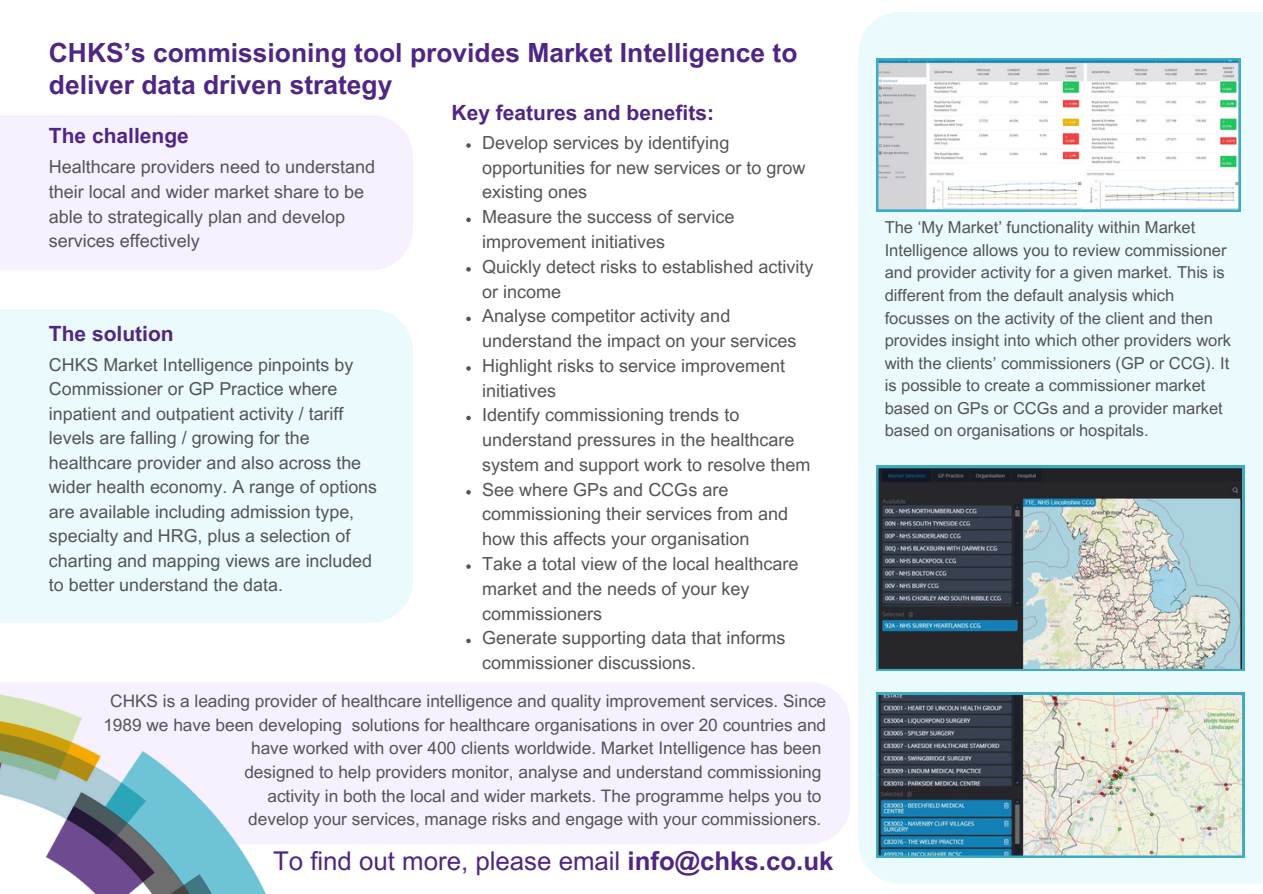
<style>
.page{position:relative;width:1263px;height:894px;background:#fff}
.page>*{position:absolute;margin:0;border:0;box-sizing:border-box;transform-origin:0 0}
.t1{font:700 26.4px/32.2px "Arial MT Pro";color:#4f2683}
.t2{font:25.8px "Arial MT Pro";color:#4f2683}
.t3{font:700 21px "Arial MT Pro";color:#4f2683}
.t4{font:18px/24.8px "Arial MT Pro";color:#545454}
.t5{font:17.85px/24.5px "Arial MT Pro";color:#545454}
.t6{font:17.25px/23.7px "Arial MT Pro";color:#545454;text-align:right}
.t7{font:16.5px/22.5px "Arial MT Pro";color:#545454}
.s1{font-weight:700}
</style>
<div class="page">
<div style="left:858px;top:12px;width:405px;height:871px;background:#ebfafc"></div>
<div style="left:335px;top:682px;width:515px;height:162px;background:#f6f0ff"></div>
<img style="left:0;top:682px;width:335px;height:211px">
<div style="left:0;top:309px;width:413px;height:313px;background:#ebfafc"></div>
<div style="left:0;top:115px;width:413px;height:155px;background:#f6f0ff"></div>
<svg style="left:466px;top:143px;width:5px;height:5px"></svg>
<svg style="left:466px;top:217px;width:5px;height:5px"></svg>
<svg style="left:466px;top:267px;width:5px;height:4px"></svg>
<svg style="left:466px;top:316px;width:5px;height:5px"></svg>
<svg style="left:466px;top:366px;width:5px;height:4px"></svg>
<svg style="left:466px;top:415px;width:5px;height:5px"></svg>
<svg style="left:466px;top:490px;width:5px;height:4px"></svg>
<svg style="left:466px;top:564px;width:5px;height:4px"></svg>
<svg style="left:466px;top:638px;width:5px;height:5px"></svg>
<svg style="left:876px;top:58px;width:365px;height:153px"></svg>
<img style="left:876px;top:466px;width:368px;height:204px">
<img style="left:876px;top:692px;width:368px;height:165px">
<p class="t1" style="left:49px;top:40px;width:750px">CHKS’s commissioning tool provides Market Intelligence to deliver data driven strategy</p>
<p class="t3" style="left:49px;top:128px;width:141px">The challenge</p>
<p class="t4" style="left:49px;top:156px;width:328px">Healthcare providers need to understand their local and wider market share to be able to strategically plan and develop services effectively</p>
<p class="t3" style="left:49px;top:326px;width:126px">The solution</p>
<p class="t5" style="left:49px;top:354px;width:330px">CHKS Market Intelligence pinpoints by Commissioner or GP Practice where inpatient and outpatient activity / tariff levels are falling / growing for the healthcare provider and also across the wider health economy. A range of options are available including admission type, specialty and HRG, plus a selection of charting and mapping views are included to better understand the data.</p>
<p class="t3" style="left:452px;top:105px;width:264px">Key features and benefits:</p>
<h1 class="t4" style="left:482px;top:132px;width:325px">Develop services by identifying opportunities for new services or to grow existing ones</h1>
<p class="t4" style="left:482px;top:207px;width:254px">Measure the success of service improvement initiatives</p>
<p class="t4" style="left:482px;top:256px;width:333px">Quickly detect risks to established activity or income</p>
<p class="t4" style="left:482px;top:306px;width:316px">Analyse competitor activity and understand the impact on your services</p>
<p class="t4" style="left:482px;top:355px;width:305px">Highlight risks to service improvement initiatives</p>
<p class="t4" style="left:482px;top:405px;width:330px">Identify commissioning trends to understand pressures in the healthcare system and support work to resolve them</p>
<p class="t4" style="left:482px;top:479px;width:308px">See where GPs and CCGs are commissioning their services from and how this affects your organisation</p>
<p class="t4" style="left:482px;top:553px;width:318px">Take a total view of the local healthcare market and the needs of your key commissioners</p>
<p class="t4" style="left:482px;top:627px;width:305px">Generate supporting data that informs commissioner discussions.</p>
<p class="t6" style="left:103px;top:691px;width:724px">CHKS is a leading provider of healthcare intelligence and quality improvement services. Since<br>1989 we have been developing solutions for healthcare organisations in over 20 countries and have worked with over 400 clients worldwide. Market Intelligence has been</p>
<p class="t6" style="left:244px;top:762px;width:578px">designed to help providers monitor, analyse and understand commissioning</p>
<p class="t6" style="left:267px;top:785px;width:555px">activity in both the local and wider markets. The programme helps you to</p>
<p class="t6" style="left:248px;top:809px;width:575px">develop your services, manage risks and engage with your commissioners.</p>
<p class="t2" style="left:273px;top:851px;width:562px">To find out more, please email <span class="s1">info@chks.co.uk</span></p>
<h2 class="t7" style="left:885px;top:218px;width:348px">The ‘My Market’ functionality within Market Intelligence allows you to review commissioner and provider activity for a given market. This is different from the default analysis which focusses on the activity of the client and then provides insight into which other providers work with the clients’ commissioners (GP or CCG). It is possible to create a commissioner market based on GPs or CCGs and a provider market based on organisations or hospitals.</h2>
</div>
